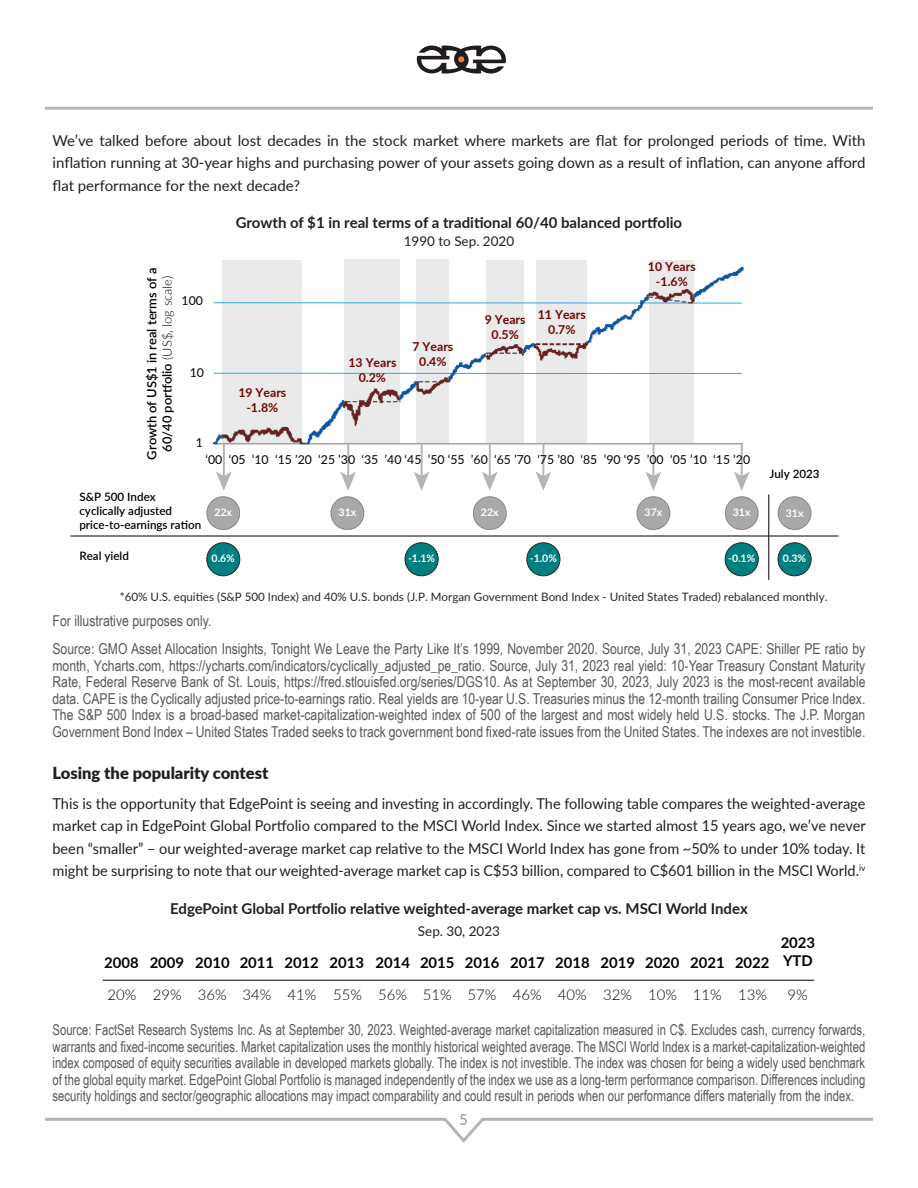
<style>
.page{position:relative;width:918px;height:1188px;background:#fff}
.page>*{position:absolute;margin:0;border:0;box-sizing:border-box;transform-origin:0 0}
.Paragraph_titles{font:900 16.5px "Lato";color:#231f20}
.Disclaimer{font:15px/16.5px "Arial Narrow";color:#57585a;text-align:justify}
.Disclaimer-2{font:15px/16.5px "Arial Narrow";color:#57585a;text-align:justify;scale:.92 1}
.Paragraph{font:15px/22.5px "Lato";color:#231f20;text-align:justify}
.Chart__table_title__A{font:700 15px "Lato";color:#231f20}
.t1{font:15px "Lato";color:#939598}
.t2{font:700 14.85px/17.9px "Lato";color:#000}
.t3{font:300 14.85px/32.1px "Lato";color:#000}
.Chart__table_headings__B{font:13.5px "Lato";color:#231f20}
.t4{font:600 12.9px/15.5px "Lato";color:#000;text-align:center}
.t5{font:12.3px "Lato";color:#000}
.t6{font:700 12.3px/14.7px "Lato";color:#700505;text-align:center}
.t7{font:11.55px "Lato";color:#262626}
.t8{font:600 11.55px/14px "Lato";color:#000}
.t9{font:700 10.5px "Lato";letter-spacing:.005em;color:#fffffe}
.s1{font-weight:300}
.s2{font-weight:700}
</style>
<div class="page">
<hr style="left:45px;top:107px;width:828px;height:3px;background:#bab4af">
<svg style="left:417px;top:46px;width:89px;height:28px"></svg>
<svg style="left:45px;top:1117px;width:828px;height:26px"></svg>
<hr style="left:70px;top:536px;width:770px;height:1px;background:#000">
<hr style="left:838px;top:486px;width:2px;height:90px;background:#fffffe">
<div style="left:778px;top:497px;width:33px;height:33px;background:#a9a9a9;border-radius:50%"></div>
<div style="left:778px;top:497px;width:33px;height:33px;border:1px solid #262626;border-radius:50%"></div>
<div style="left:725px;top:497px;width:33px;height:33px;background:#a9a9a9;border-radius:50%"></div>
<div style="left:725px;top:497px;width:33px;height:33px;border:1px solid #262626;border-radius:50%"></div>
<div style="left:207px;top:497px;width:33px;height:33px;background:#a9a9a9;border-radius:50%"></div>
<div style="left:207px;top:497px;width:33px;height:33px;border:1px solid #262626;border-radius:50%"></div>
<div style="left:331px;top:497px;width:33px;height:33px;background:#a9a9a9;border-radius:50%"></div>
<div style="left:331px;top:497px;width:33px;height:33px;border:1px solid #262626;border-radius:50%"></div>
<div style="left:473px;top:497px;width:33px;height:33px;background:#a9a9a9;border-radius:50%"></div>
<div style="left:473px;top:497px;width:34px;height:33px;border:1px solid #262626;border-radius:50%"></div>
<div style="left:637px;top:497px;width:33px;height:33px;background:#a9a9a9;border-radius:50%"></div>
<div style="left:637px;top:497px;width:33px;height:33px;border:1px solid #262626;border-radius:50%"></div>
<div style="left:207px;top:543px;width:33px;height:33px;background:#007f7f;border-radius:50%"></div>
<div style="left:207px;top:543px;width:33px;height:33px;border:1px solid #262626;border-radius:50%"></div>
<div style="left:405px;top:543px;width:33px;height:33px;background:#007f7f;border-radius:50%"></div>
<div style="left:405px;top:543px;width:33px;height:33px;border:1px solid #262626;border-radius:50%"></div>
<div style="left:527px;top:543px;width:33px;height:33px;background:#007f7f;border-radius:50%"></div>
<div style="left:527px;top:543px;width:33px;height:33px;border:1px solid #262626;border-radius:50%"></div>
<div style="left:725px;top:543px;width:33px;height:33px;background:#007f7f;border-radius:50%"></div>
<div style="left:725px;top:543px;width:33px;height:33px;border:1px solid #262626;border-radius:50%"></div>
<div style="left:778px;top:543px;width:33px;height:33px;background:#007f7f;border-radius:50%"></div>
<div style="left:778px;top:543px;width:33px;height:33px;border:1px solid #262626;border-radius:50%"></div>
<hr style="left:769px;top:495px;width:1px;height:85px;background:#000">
<svg style="left:219px;top:479px;width:10px;height:12px"></svg>
<svg style="left:343px;top:479px;width:10px;height:12px"></svg>
<svg style="left:417px;top:479px;width:10px;height:12px"></svg>
<svg style="left:485px;top:479px;width:10px;height:12px"></svg>
<svg style="left:538px;top:479px;width:10px;height:12px"></svg>
<svg style="left:648px;top:479px;width:10px;height:12px"></svg>
<svg style="left:737px;top:479px;width:10px;height:12px"></svg>
<img style="left:212px;top:259px;width:538px;height:220px">
<hr style="left:103px;top:980px;width:711px;height:1px;background:#000">
<p class="Paragraph" style="left:52px;top:128px;width:815px">We’ve talked before about lost decades in the stock market where markets are flat for prolonged periods of time. With inflation running at 30-year highs and purchasing power of your assets going down as a result of inflation, can anyone afford flat performance for the next decade?</p>
<h3 class="Chart__table_title__A" style="left:236px;top:212px;width:448px">Growth of $1 in real terms of a traditional 60/40 balanced portfolio</h3>
<h3 class="Chart__table_headings__B" style="left:404px;top:232px;width:112px">1990 to Sep. 2020</h3>
<p class="t6" style="left:648px;top:259px;width:49px">10 Years -1.6%</p>
<p class="t4" style="left:144px;top:460px;width:193px;rotate:-90deg">Growth of US$1 in real terms of a<br>60/40 portfolio <span class="s1">(US$, log scale)</span></p>
<p class="t8" style="left:79px;top:490px;width:123px">S&amp;P 500 Index cyclically adjusted price-to-earnings ration</p>
<p class="t8" style="left:79px;top:549px;width:51px">Real yield</p>
<p class="t5" style="left:182px;top:292px;width:23px">100</p>
<p class="t6" style="left:485px;top:311px;width:42px">9 Years<br>0.5%</p>
<p class="t6" style="left:538px;top:307px;width:49px">11 Years<br>0.7%</p>
<p class="t6" style="left:412px;top:339px;width:42px">7 Years<br>0.4%</p>
<p class="t6" style="left:348px;top:355px;width:49px">13 Years<br>0.2%</p>
<p class="t5" style="left:190px;top:363px;width:16px">10</p>
<p class="t6" style="left:238px;top:385px;width:49px">19 Years -1.8%</p>
<p class="t5" style="left:196px;top:434px;width:9px">1</p>
<p class="t5" style="left:206px;top:451px;width:546px">‘00 ‘05 ’10 ‘15 ’20 ‘25 ’30 ‘35 ’40 ‘45 ’50 ‘55 ’60 ‘65 ’70 ‘75 ’80 ‘85 ’90 ‘95 ’00 ‘05 ’10 ‘15 ’20</p>
<p class="t8" style="left:769px;top:466px;width:52px">July 2023</p>
<p class="t9" style="left:214px;top:505px;width:19px">22x</p>
<p class="t9" style="left:339px;top:505px;width:19px">31x</p>
<p class="t9" style="left:481px;top:505px;width:19px">22x</p>
<p class="t9" style="left:645px;top:505px;width:19px">37x</p>
<p class="t9" style="left:733px;top:505px;width:19px">31x</p>
<p class="t9" style="left:786px;top:506px;width:19px">31x</p>
<p class="t9" style="left:212px;top:551px;width:25px">0.6%</p>
<p class="t9" style="left:408px;top:551px;width:29px">-1.1%</p>
<p class="t9" style="left:530px;top:551px;width:29px">-1.0%</p>
<p class="t9" style="left:728px;top:551px;width:29px">-0.1%</p>
<p class="t9" style="left:783px;top:551px;width:25px">0.3%</p>
<p class="t7" style="left:120px;top:589px;width:709px">*60% U.S. equities (S&amp;P 500 Index) and 40% U.S. bonds (J.P. Morgan Government Bond Index - United States Traded) rebalanced monthly.</p>
<p class="Disclaimer" style="left:52px;top:611px;width:161px">For illustrative purposes only.</p>
<p class="Disclaimer" style="left:52px;top:640px;width:814px">Source: GMO Asset Allocation Insights, Tonight We Leave the Party Like It’s 1999, November 2020. Source, July 31, 2023 CAPE: Shiller PE ratio by month, Ycharts.com, https://ycharts.com/indicators/cyclically_adjusted_pe_ratio. Source, July 31, 2023 real yield: 10-Year Treasury Constant Maturity Rate, Federal Reserve Bank of St. Louis, https://fred.stlouisfed.org/series/DGS10. As at September 30, 2023, July 2023 is the most-recent available data. CAPE is the Cyclically adjusted price-to-earnings ratio. Real yields are 10-year U.S. Treasuries minus the 12-month trailing Consumer Price Index.<br>The S&amp;P 500 Index is a broad-based market-capitalization-weighted index of 500 of the largest and most widely held U.S. stocks. The J.P. Morgan Government Bond Index – United States Traded seeks to track government bond fixed-rate issues from the United States. The indexes are not investible.</p>
<h3 class="Paragraph_titles" style="left:52px;top:760px;width:217px">Losing the popularity contest</h3>
<p class="Paragraph" style="left:52px;top:791px;width:815px">This is the opportunity that EdgePoint is seeing and investing in accordingly. The following table compares the weighted-average market cap in EdgePoint Global Portfolio compared to the MSCI World Index. Since we started almost 15 years ago, we’ve never been “smaller” – our weighted-average market cap relative to the MSCI World Index has gone from ~50% to under 10% today. It might be surprising to note that our weighted-average market cap is C$53 billion, compared to C$601 billion in the MSCI World.<sup>iv</sup></p>
<h3 class="Chart__table_title__A" style="left:170px;top:897px;width:579px">EdgePoint Global Portfolio relative weighted-average market cap vs. MSCI World Index</h3>
<h3 class="Chart__table_headings__B" style="left:418px;top:922px;width:84px">Sep. 30, 2023</h3>
<p class="t2" style="left:781px;top:933px;width:36px">2023<br>YTD</p>
<p class="t3" style="left:104px;top:946px;width:79px"><span class="s2">2008<br></span>20% 29%</p>
<p class="t2" style="left:150px;top:953px;width:36px">2009</p>
<p class="t2" style="left:195px;top:953px;width:36px">2010</p>
<p class="t2" style="left:240px;top:953px;width:36px">2011</p>
<p class="t2" style="left:284px;top:953px;width:36px">2012</p>
<p class="t2" style="left:330px;top:953px;width:36px">2013</p>
<p class="t2" style="left:375px;top:953px;width:36px">2014</p>
<p class="t2" style="left:420px;top:953px;width:36px">2015</p>
<p class="t2" style="left:465px;top:953px;width:36px">2016</p>
<p class="t2" style="left:510px;top:953px;width:36px">2017</p>
<p class="t2" style="left:555px;top:953px;width:36px">2018</p>
<p class="t2" style="left:601px;top:953px;width:36px">2019</p>
<p class="t2" style="left:645px;top:953px;width:36px">2020</p>
<p class="t2" style="left:690px;top:953px;width:36px">2021</p>
<p class="t2" style="left:735px;top:953px;width:36px">2022</p>
<p class="t3" style="left:198px;top:978px;width:30px">36%</p>
<p class="t3" style="left:243px;top:978px;width:30px">34%</p>
<p class="t3" style="left:287px;top:978px;width:30px">41%</p>
<p class="t3" style="left:333px;top:978px;width:30px">55%</p>
<p class="t3" style="left:378px;top:978px;width:30px">56%</p>
<p class="t3" style="left:423px;top:978px;width:30px">51%</p>
<p class="t3" style="left:467px;top:978px;width:30px">57%</p>
<p class="t3" style="left:513px;top:978px;width:30px">46%</p>
<p class="t3" style="left:558px;top:978px;width:30px">40%</p>
<p class="t3" style="left:603px;top:978px;width:30px">32%</p>
<p class="t3" style="left:648px;top:978px;width:30px">10%</p>
<p class="t3" style="left:693px;top:978px;width:30px">11%</p>
<p class="t3" style="left:738px;top:978px;width:30px">13%</p>
<p class="t3" style="left:787px;top:978px;width:22px">9%</p>
<p class="Disclaimer-2" style="left:52px;top:1021px;width:885px">Source: FactSet Research Systems Inc. As at September 30, 2023. Weighted-average market capitalization measured in C$. Excludes cash, currency forwards, warrants and fixed-income securities. Market capitalization uses the monthly historical weighted average. The MSCI World Index is a market-capitalization-weighted index composed of equity securities available in developed markets globally. The index is not investible. The index was chosen for being a widely used benchmark of the global equity market. EdgePoint Global Portfolio is managed independently of the index we use as a long-term performance comparison. Differences including security holdings and sector/geographic allocations may impact comparability and could result in periods when our performance differs materially from the index.</p>
<p class="t1" style="left:459px;top:1109px;width:10px">5</p>
</div>
